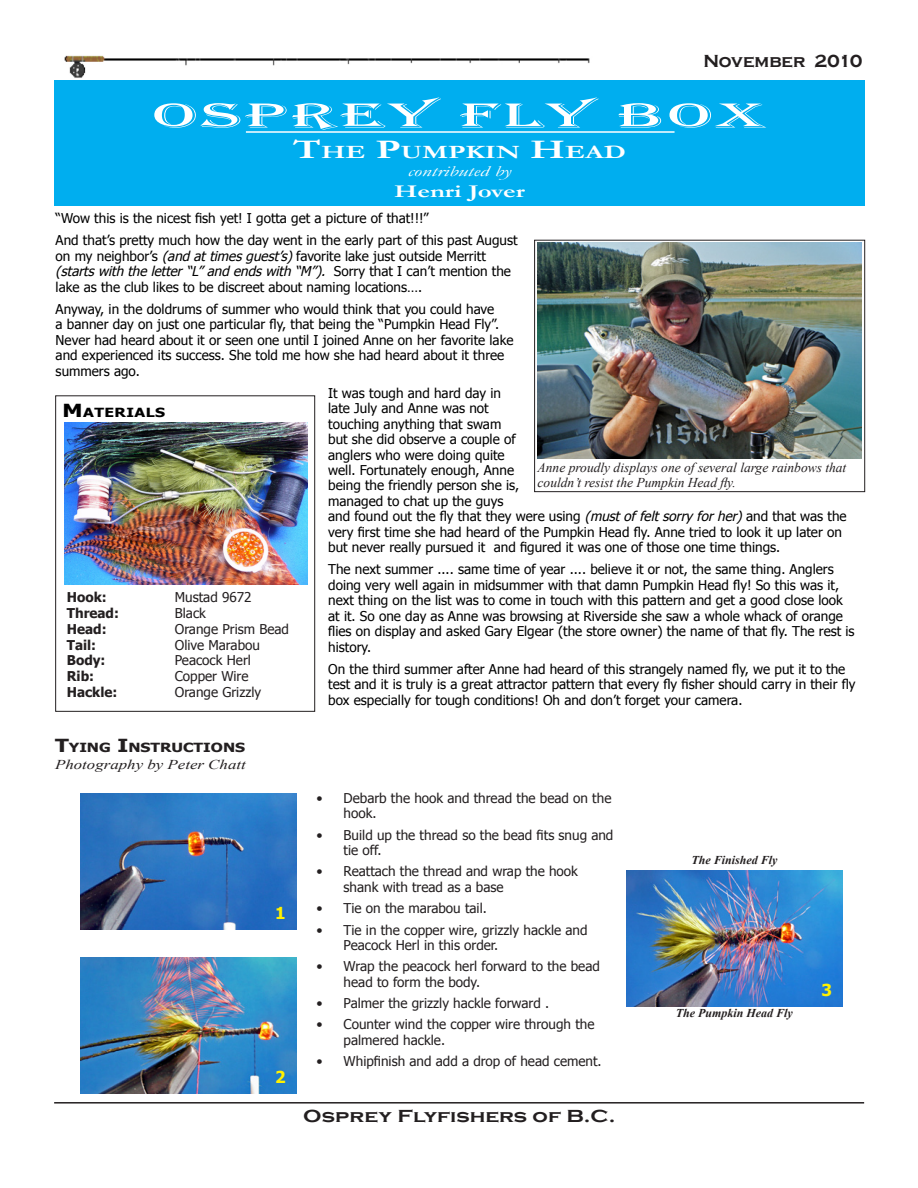
<style>
.page{position:relative;width:918px;height:1188px;background:#fff}
.page>*{position:absolute;margin:0;border:0;box-sizing:border-box;transform-origin:0 0}
.t1{font:36px "Algerian";letter-spacing:.05em;color:#fff;scale:2 1}
.t2{font:700 18.9px "Garamond";color:#fff;scale:1.5 1}
.t3{font:700 18px "Copperplate Gothic";color:#231f20;scale:1.2 1}
.t4{font:700 18px "Copperplate Gothic";color:#231f20}
.t5{font:700 18px "Garamond";color:#fff;scale:1.5 1}
.t6{font:700 16.5px "Tahoma";color:#fff101}
.t7{font:italic 15px "Garamond";color:#fff;scale:1.5 1}
.t8{font:13.5px/15.5px "Tahoma";color:#000}
.t9{font:13.5px/15.8px "Tahoma";color:#231f20}
.t10{font:italic 13.5px/15px "Times New Roman";color:#231f20}
.t11{font:700 13.5px "Tahoma";color:#231f20}
.t12{font:italic 13.5px "Times New Roman";color:#231f20;scale:1.25 1}
.t13{font:700 12.6px "Tahoma";color:#231f20;scale:1.25 1}
.t14{font:700 12.6px "Tahoma";letter-spacing:.03em;color:#000;scale:1.25 1}
.t15{font:italic 700 12px "Times New Roman";color:#231f20}
.s1{font-size:27px}
.s2{font-style:italic}
.s3{font-size:18px}
</style>
<div class="page">
<hr style="left:54px;top:1102px;width:810px;height:2px;background:#231f20">
<div style="left:55px;top:80px;width:810px;height:125px;background:#00aeef"></div>
<hr style="left:246px;top:131px;width:429px;height:2px;background:#fff">
<img style="left:64px;top:55px;width:526px;height:23px">
<div style="left:55px;top:396px;width:260px;height:316px;border:1px solid #231f20"></div>
<img style="left:65px;top:423px;width:243px;height:162px">
<img style="left:80px;top:794px;width:216px;height:135px">
<img style="left:80px;top:958px;width:216px;height:135px">
<img style="left:626px;top:871px;width:216px;height:135px">
<div style="left:534px;top:240px;width:331px;height:252px;border:1px solid #231f20"></div>
<img style="left:538px;top:243px;width:324px;height:216px">
<p class="t4" style="left:703px;top:51px;width:161px">November 2010</p>
<p class="t1" style="left:153px;top:96px;width:308px">OSPREY FLY BOX</p>
<p class="t2" style="left:293px;top:139px;width:223px"><span class="s1">T</span>HE <span class="s1">P</span>UMPKIN <span class="s1">H</span>EAD</p>
<p class="t7" style="left:408px;top:161px;width:71px">contributed by</p>
<p class="t5" style="left:394px;top:179px;width:89px">Henri Jover</p>
<p class="t8" style="left:56px;top:210px;width:374px">“Wow this is the nicest fish yet! I gotta get a picture of that!!!”</p>
<p class="t8" style="left:56px;top:232px;width:463px">And that’s pretty much how the day went in the early part of this past August on my neighbor’s <span class="s2">(and attimesguest’s)</span>favorite lake just outside Merritt <span class="s2">(startswith theletter“L”and endswith “M”).</span> S o r r y t h a t I c a n ’ t m e n t i o n t h e lake as the club likes to be discreet about naming locations….</p>
<p class="t8" style="left:56px;top:301px;width:459px">Anyway, in the doldrums of summer who would think that you could have<br>a banner day on just one particular fly, that being the “Pumpkin Head Fly”.<br>Never had heard about it or seen one until I joined Anne on her favorite lake and experienced its success. She told me how she had heard about it three summers ago.</p>
<p class="t8" style="left:328px;top:385px;width:520px">It was tough and hard day in<br>late July and Anne was not<br>touching anything that swam<br>but she did observe a couple of<br>anglers who were doing quite<br>well. Fortunately enough, Anne<br>being the friendly person she is,<br>managed to chat up the guys<br>and found out the fly that they were using <span class="s2">(mustoffeltsorry forher)</span>and that was the very first time she had heard of the Pumpkin Head fly. Anne tried to look it up later on but never really pursued it and figured it was one of those one time things.</p>
<p class="t8" style="left:328px;top:561px;width:528px">The next summer .... same time of year .... believe it or not, the same thing. Anglers doing very well again in midsummer with that damn Pumpkin Head fly! So this was it, next thing on the list was to come in touch with this pattern and get a good close look at it. So one day as Anne was browsing at Riverside she saw a whole whack of orange flies on display and asked Gary Elgear (the store owner) the name of that fly. The rest is history.</p>
<p class="t8" style="left:328px;top:661px;width:529px">On the third summer after Anne had heard of this strangely named fly, we put it to the test and it is truly is a great attractor pattern that every fly fisher should carry in their fly box especially for tough conditions! Oh and don’t forget your camera.</p>
<p class="t14" style="left:63px;top:403px;width:84px"><span class="s3">M</span>ATERIALS</p>
<p class="t10" style="left:538px;top:459px;width:310px">Anne proudly displays one of several large rainbows that couldn’t resist the Pumpkin Head fly.</p>
<p class="t11" style="left:67px;top:588px;width:42px">Hook:</p>
<p class="t9" style="left:175px;top:589px;width:78px">Mustad 9672</p>
<p class="t11" style="left:67px;top:604px;width:54px">Thread:</p>
<p class="t9" style="left:175px;top:605px;width:33px">Black</p>
<p class="t11" style="left:67px;top:620px;width:41px">Head:</p>
<p class="t9" style="left:175px;top:621px;width:116px">Orange Prism Bead</p>
<p class="t11" style="left:67px;top:635px;width:31px">Tail:</p>
<p class="t9" style="left:175px;top:636px;width:87px">Olive Marabou</p>
<p class="t11" style="left:67px;top:651px;width:40px">Body:</p>
<p class="t9" style="left:175px;top:652px;width:78px">Peacock Herl</p>
<p class="t11" style="left:67px;top:667px;width:29px">Rib:</p>
<p class="t9" style="left:175px;top:668px;width:75px">Copper Wire</p>
<p class="t11" style="left:67px;top:683px;width:52px">Hackle:</p>
<p class="t9" style="left:175px;top:684px;width:88px">Orange Grizzly</p>
<p class="t13" style="left:55px;top:739px;width:154px"><span class="s3">T</span>YING <span class="s3">I</span>NSTRUCTIONS</p>
<p class="t12" style="left:55px;top:755px;width:154px">Photography by Peter Chatt</p>
<p class="t6" style="left:275px;top:901px;width:12px">1</p>
<p class="t6" style="left:275px;top:1065px;width:12px">2</p>
<p class="t9" style="left:344px;top:789px;width:269px;text-indent:-27px">• Debarb the hook and thread the bead on the hook.</p>
<p class="t9" style="left:344px;top:826px;width:271px;text-indent:-27px">• Build up the thread so the bead fits snug and tie off.</p>
<p class="t9" style="left:344px;top:863px;width:236px;text-indent:-27px">• Reattach the thread and wrap the hook shank with tread as a base</p>
<p class="t9" style="left:317px;top:900px;width:172px">• Tie on the marabou tail.</p>
<p class="t9" style="left:344px;top:921px;width:245px;text-indent:-27px">• Tie in the copper wire, grizzly hackle and<br>Peacock Herl in this order.</p>
<p class="t9" style="left:344px;top:958px;width:258px;text-indent:-27px">• Wrap the peacock herl forward to the bead head to form the body.</p>
<p class="t9" style="left:317px;top:995px;width:234px">• Palmer the grizzly hackle forward .</p>
<p class="t9" style="left:344px;top:1016px;width:252px;text-indent:-27px">• Counter wind the copper wire through the palmered hackle.</p>
<p class="t9" style="left:317px;top:1053px;width:287px">• Whipfinish and add a drop of head cement.</p>
<p class="t3" style="left:303px;top:1106px;width:262px">Osprey Flyfishers of B.C.</p>
<p class="t15" style="left:691px;top:851px;width:88px">The Finished Fly</p>
<p class="t15" style="left:676px;top:1005px;width:119px">The Pumpkin Head Fly</p>
<p class="t6" style="left:821px;top:978px;width:12px">3</p>
</div>
